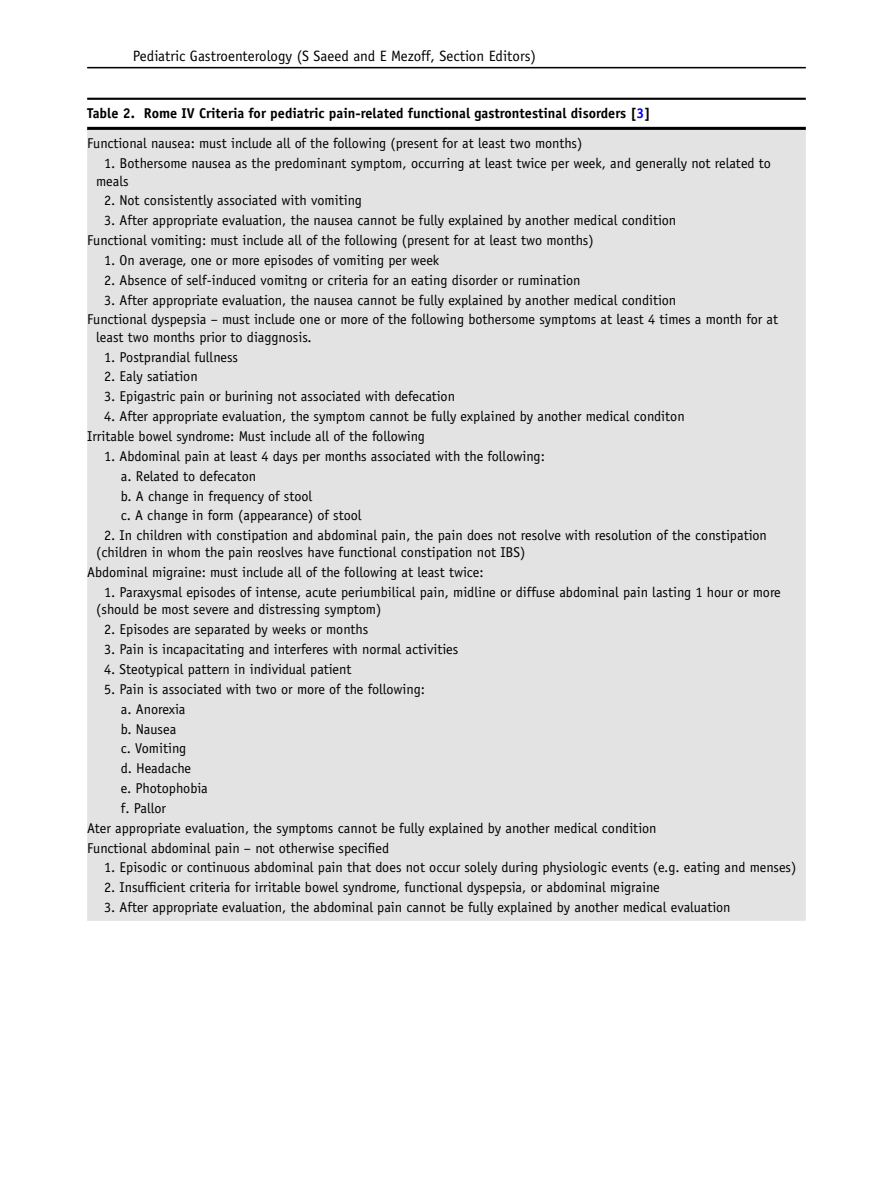
<style>
.page{position:relative;width:893px;height:1187px;background:#fff}
.page>*{position:absolute;margin:0;border:0;box-sizing:border-box;transform-origin:0 0}
.t1{font:15px "Officina Sans Book 2";color:#000}
.t2{font:14.25px/19.8px "Officina Sans";color:#000}
.t3{font:700 14.25px/30.6px "Officina Sans";color:#000}
.t4{font:14.25px "Officina Sans";letter-spacing:-.02em;color:#000}
.s1{color:#00f}
.s2{font-weight:400}
</style>
<div class="page">
<hr style="left:87px;top:67px;width:719px;height:1px;background:#000">
<hr style="left:87px;top:98px;width:719px;height:2px;background:#000">
<hr style="left:87px;top:127px;width:719px;height:3px;background:#000">
<div style="left:87px;top:130px;width:719px;height:790px;background:#e3e3e3"></div>
<p class="t1" style="left:133px;top:47px;width:405px">Pediatric Gastroenterology (S Saeed and E Mezoff, Section Editors)</p>
<p class="t3" style="left:87px;top:97px;width:565px">Table 2. Rome IV Criteria for pediatric pain-related functional gastrontestinal disorders [<span class="s1">3</span>]<br><span class="s2">Functional nausea: must include all of the following (present for at least two months)</span></p>
<p class="t2" style="left:96px;top:155px;width:676px;line-height:17.2px;text-indent:8px">1. Bothersome nausea as the predominant symptom, occurring at least twice per week, and generally not related to meals</p>
<p class="t2" style="left:104px;top:191px;width:259px">2. Not consistently associated with vomiting</p>
<p class="t2" style="left:87px;top:210px;width:591px;text-indent:17px">3. After appropriate evaluation, the nausea cannot be fully explained by another medical condition<br>Functional vomiting: must include all of the following (present for at least two months)</p>
<p class="t2" style="left:104px;top:250px;width:337px">1. On average, one or more episodes of vomiting per week</p>
<p class="t2" style="left:104px;top:270px;width:478px">2. Absence of self-induced vomitng or criteria for an eating disorder or rumination</p>
<p class="t2" style="left:87px;top:290px;width:693px;text-indent:17px">3. After appropriate evaluation, the nausea cannot be fully explained by another medical condition<br>Functional dyspepsia – must include one or more of the following bothersome symptoms at least 4 times a month for at</p>
<p class="t2" style="left:96px;top:327px;width:217px">least two months prior to diaggnosis.</p>
<p class="t2" style="left:104px;top:347px;width:136px">1. Postprandial fullness</p>
<p class="t2" style="left:104px;top:367px;width:95px">2. Ealy satiation</p>
<p class="t2" style="left:104px;top:386px;width:353px">3. Epigastric pain or burining not associated with defecation</p>
<p class="t2" style="left:87px;top:406px;width:599px;text-indent:17px">4. After appropriate evaluation, the symptom cannot be fully explained by another medical conditon<br>Irritable bowel syndrome: Must include all of the following</p>
<p class="t2" style="left:121px;top:446px;width:425px;text-indent:-17px">1. Abdominal pain at least 4 days per months associated with the following: a. Related to defecaton<br>b. A change in frequency of stool<br>c. A change in form (appearance) of stool</p>
<p class="t2" style="left:96px;top:526px;width:672px;line-height:17.2px;text-indent:8px">2. In children with constipation and abdominal pain, the pain does not resolve with resolution of the constipation (children in whom the pain reoslves have functional constipation not IBS)</p>
<p class="t2" style="left:87px;top:562px;width:398px">Abdominal migraine: must include all of the following at least twice:</p>
<p class="t2" style="left:96px;top:583px;width:686px;line-height:17.2px;text-indent:8px">1. Paraxysmal episodes of intense, acute periumbilical pain, midline or diffuse abdominal pain lasting 1 hour or more (should be most severe and distressing symptom)</p>
<p class="t2" style="left:104px;top:619px;width:266px">2. Episodes are separated by weeks or months</p>
<p class="t2" style="left:104px;top:639px;width:356px">3. Pain is incapacitating and interferes with normal activities</p>
<p class="t2" style="left:104px;top:659px;width:249px">4. Steotypical pattern in individual patient</p>
<p class="t2" style="left:104px;top:679px;width:322px">5. Pain is associated with two or more of the following:</p>
<p class="t4" style="left:121px;top:700px;width:66px">a. Anorexia</p>
<p class="t2" style="left:121px;top:718px;width:57px">b. Nausea</p>
<p class="t2" style="left:121px;top:738px;width:67px">c. Vomiting</p>
<p class="t2" style="left:121px;top:758px;width:72px">d. Headache</p>
<p class="t2" style="left:121px;top:778px;width:88px">e. Photophobia</p>
<p class="t2" style="left:121px;top:798px;width:47px">f. Pallor</p>
<p class="t2" style="left:87px;top:818px;width:571px">Ater appropriate evaluation, the symptoms cannot be fully explained by another medical condition</p>
<p class="t2" style="left:87px;top:837px;width:303px">Functional abdominal pain – not otherwise specified</p>
<p class="t2" style="left:104px;top:857px;width:694px">1. Episodic or continuous abdominal pain that does not occur solely during physiologic events (e.g. eating and menses)</p>
<p class="t2" style="left:104px;top:877px;width:557px">2. Insufficient criteria for irritable bowel syndrome, functional dyspepsia, or abdominal migraine</p>
<p class="t2" style="left:104px;top:897px;width:628px">3. After appropriate evaluation, the abdominal pain cannot be fully explained by another medical evaluation</p>
</div>
